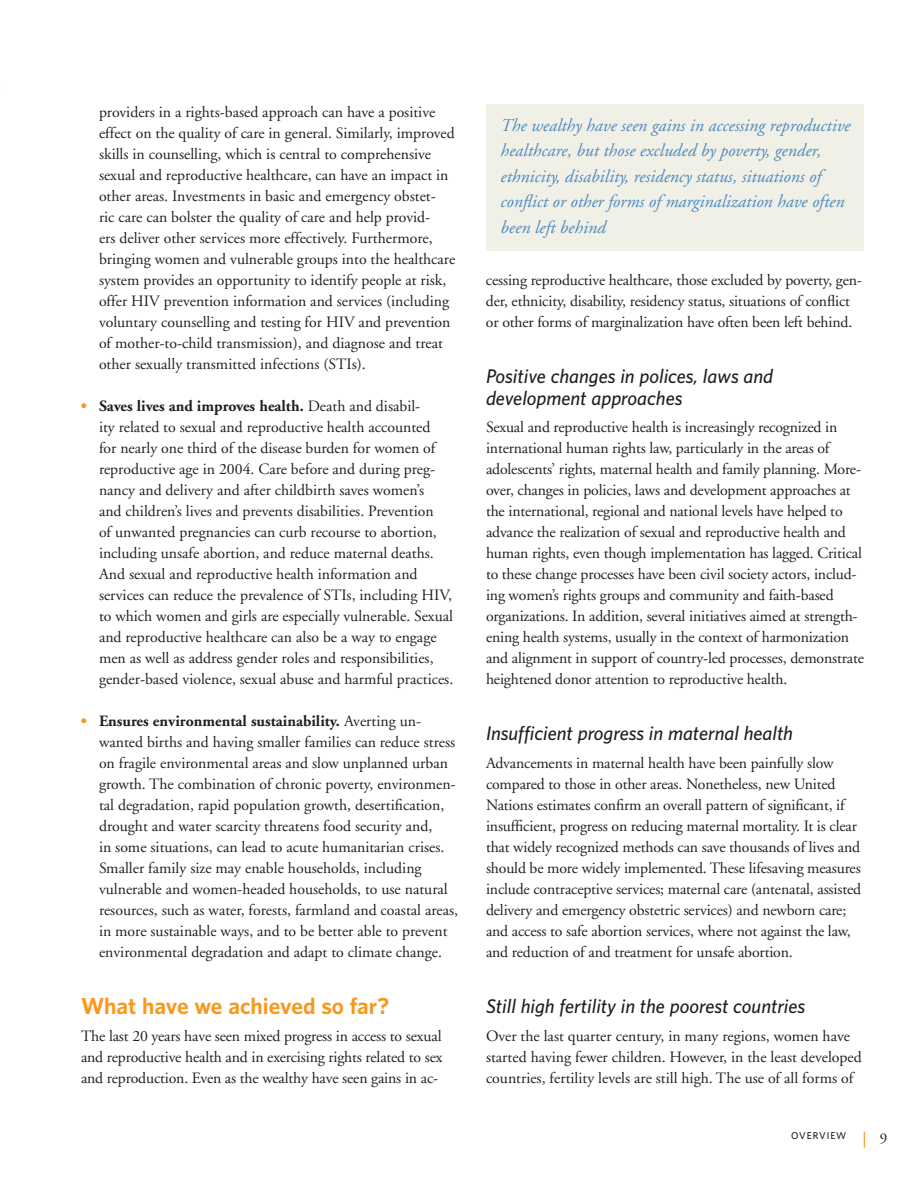
<style>
.page{position:relative;width:918px;height:1188px;background:#fff}
.page>*{position:absolute;margin:0;border:0;box-sizing:border-box;transform-origin:0 0}
.t1{font:700 21px "UNFPA";color:#f8981d}
.t2{font:italic 18px/25.5px "Adobe Garamond";color:#4f8abf}
.t3{font:italic 600 18px/21.6px "UNFPA";color:#231f20}
.t4{font:15.75px/21px "Adobe Garamond";color:#231f20}
.t5{font:15px "Adobe Garamond";color:#231f20}
.t6{font:600 9px "UNFPA";letter-spacing:.1em;color:#231f20}
.s1{font-weight:700;color:#f8981d}
.s2{font-weight:700}
</style>
<div class="page">
<svg style="left:864px;top:1132px;width:1px;height:16px"></svg>
<div style="left:486px;top:104px;width:378px;height:147px;background:#f1f0e7"></div>
<p class="t4" style="left:99px;top:102px;width:358px">providers in a rights-based approach can have a positive effect on the quality of care in general. Similarly, improved skills in counselling, which is central to comprehensive sexual and reproductive healthcare, can have an impact in other areas. Investments in basic and emergency obstet&shy;ric care can bolster the quality of care and help provid-<br>ers deliver other services more effectively. Furthermore, bringing women and vulnerable groups into the healthcare system provides an opportunity to identify people at risk, offer HIV prevention information and services (including voluntary counselling and testing for HIV and prevention of mother-to-child transmission), and diagnose and treat other sexually transmitted infections (STIs).</p>
<p class="t4" style="left:99px;top:396px;width:356px;text-indent:-18px"><span class="s1">•</span> <span class="s2">Saves lives and improves health.</span> Death and disabil-<br>ity related to sexual and reproductive health accounted<br>for nearly one third of the disease burden for women of reproductive age in 2004. Care before and during preg&shy;nancy and delivery and after childbirth saves women’s<br>and children’s lives and prevents disabilities. Prevention<br>of unwanted pregnancies can curb recourse to abortion, including unsafe abortion, and reduce maternal deaths.<br>And sexual and reproductive health information and services can reduce the prevalence of STIs, including HIV, to which women and girls are especially vulnerable. Sexual and reproductive healthcare can also be a way to engage men as well as address gender roles and responsibilities, gender-based violence, sexual abuse and harmful practices.</p>
<p class="t4" style="left:99px;top:711px;width:361px;text-indent:-18px"><span class="s1">•</span> <span class="s2">Ensures environmental sustainability.</span> Averting un&shy;wanted births and having smaller families can reduce stress on fragile environmental areas and slow unplanned urban growth. The combination of chronic poverty, environmen&shy;tal degradation, rapid population growth, desertification, drought and water scarcity threatens food security and,<br>in some situations, can lead to acute humanitarian crises.<br>Smaller family size may enable households, including vulnerable and women-headed households, to use natural resources, such as water, forests, farmland and coastal areas, in more sustainable ways, and to be better able to prevent environmental degradation and adapt to climate change.</p>
<h1 class="t1" style="left:81px;top:992px;width:310px">What have we achieved so far?</h1>
<p class="t4" style="left:81px;top:1026px;width:363px;text-align:justify">The last 20 years have seen mixed progress in access to sexual and reproductive health and in exercising rights related to sex and reproduction. Even as the wealthy have seen gains in ac-</p>
<p class="t2" style="left:500px;top:113px;width:351px">The wealthy have seen gains in accessing reproductive healthcare, but those excluded by poverty, gender, ethnicity, disability, residency status, situations of conflict or other forms of marginalization have often been left behind</p>
<p class="t4" style="left:486px;top:270px;width:378px">cessing reproductive healthcare, those excluded by poverty, gen&shy;der, ethnicity, disability, residency status, situations of conflict or other forms of marginalization have often been left behind.</p>
<p class="t3" style="left:486px;top:365px;width:289px">Positive changes in polices, laws and development approaches</p>
<p class="t4" style="left:486px;top:417px;width:379px">Sexual and reproductive health is increasingly recognized in international human rights law, particularly in the areas of adolescents’ rights, maternal health and family planning. More&shy;over, changes in policies, laws and development approaches at the international, regional and national levels have helped to advance the realization of sexual and reproductive health and human rights, even though implementation has lagged. Critical to these change processes have been civil society actors, includ&shy;ing women’s rights groups and community and faith-based organizations. In addition, several initiatives aimed at strength&shy;ening health systems, usually in the context of harmonization and alignment in support of country-led processes, demonstrate heightened donor attention to reproductive health.</p>
<p class="t3" style="left:486px;top:722px;width:309px">Insufficient progress in maternal health</p>
<p class="t4" style="left:486px;top:753px;width:377px">Advancements in maternal health have been painfully slow compared to those in other areas. Nonetheless, new United Nations estimates confirm an overall pattern of significant, if insufficient, progress on reducing maternal mortality. It is clear that widely recognized methods can save thousands of lives and should be more widely implemented. These lifesaving measures include contraceptive services; maternal care (antenatal, assisted delivery and emergency obstetric services) and newborn care; and access to safe abortion services, where not against the law, and reduction of and treatment for unsafe abortion.</p>
<p class="t3" style="left:486px;top:995px;width:321px">Still high fertility in the poorest countries</p>
<p class="t4" style="left:486px;top:1026px;width:377px">Over the last quarter century, in many regions, women have started having fewer children. However, in the least developed countries, fertility levels are still high. The use of all forms of</p>
<p class="t6" style="left:791px;top:1130px;width:56px">OVERVIEW</p>
<p class="t5" style="left:880px;top:1130px;width:9px">9</p>
</div>
